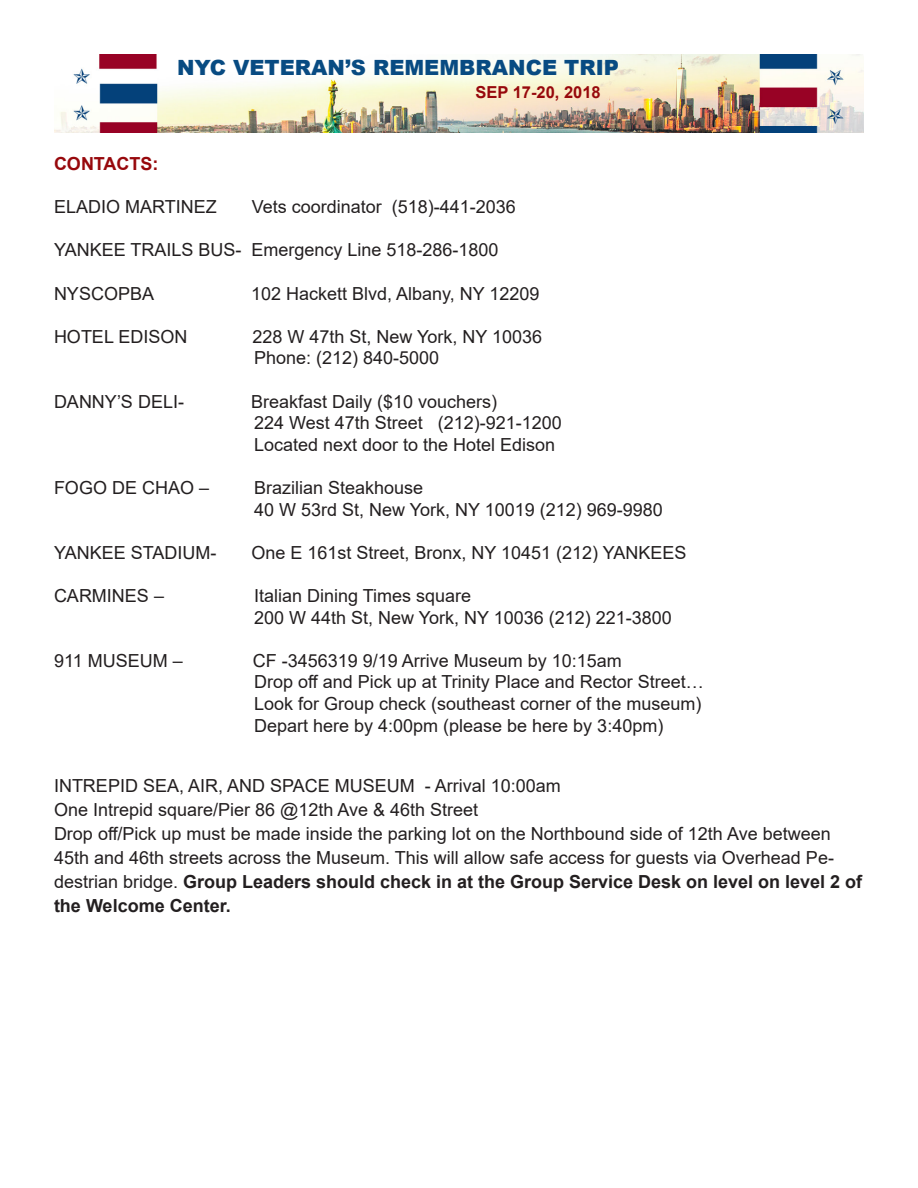
<style>
.page{position:relative;width:918px;height:1188px;background:#fff}
.page>*{position:absolute;margin:0;border:0;box-sizing:border-box;transform-origin:0 0}
.t1{font:900 21px "Arial";color:#084b82}
.t2{font:18px/24px "Arial";color:#231f20}
.t3{font:700 18px "Arial";color:#97080c}
.t4{font:700 16.5px "Arial";color:#97080c}
.s1{font-weight:700}
</style>
<div class="page">
<img style="left:54px;top:54px;width:810px;height:79px">
<p class="t1" style="left:177px;top:53px;width:444px">NYC VETERAN’S REMEMBRANCE TRIP</p>
<p class="t4" style="left:475px;top:80px;width:127px">SEP 17-20, 2018</p>
<p class="t3" style="left:54px;top:151px;width:106px">CONTACTS:</p>
<p class="t2" style="left:54px;top:195px;width:164px">ELADIO MARTINEZ</p>
<p class="t2" style="left:252px;top:195px;width:266px">Vets coordinator (518)-441-2036</p>
<p class="t2" style="left:54px;top:238px;width:446px">YANKEE TRAILS BUS- Emergency Line 518-286-1800</p>
<p class="t2" style="left:54px;top:281px;width:102px">NYSCOPBA</p>
<p class="t2" style="left:251px;top:281px;width:290px">102 Hackett Blvd, Albany, NY 12209</p>
<p class="t2" style="left:54px;top:324px;width:135px">HOTEL EDISON</p>
<p class="t2" style="left:252px;top:324px;width:291px">228 W 47th St, New York, NY 10036</p>
<p class="t2" style="left:254px;top:346px;width:187px">Phone: (212) 840-5000</p>
<p class="t2" style="left:54px;top:389px;width:132px">DANNY’S DELI-</p>
<p class="t2" style="left:251px;top:389px;width:248px">Breakfast Daily ($10 vouchers)</p>
<p class="t2" style="left:254px;top:411px;width:309px">224 West 47th Street (212)-921-1200</p>
<p class="t2" style="left:254px;top:432px;width:303px">Located next door to the Hotel Edison</p>
<p class="t2" style="left:54px;top:476px;width:157px">FOGO DE CHAO –</p>
<p class="t2" style="left:254px;top:476px;width:171px">Brazilian Steakhouse</p>
<p class="t2" style="left:254px;top:497px;width:410px">40 W 53rd St, New York, NY 10019 (212) 969-9980</p>
<p class="t2" style="left:54px;top:540px;width:164px">YANKEE STADIUM-</p>
<p class="t2" style="left:251px;top:540px;width:437px">One E 161st Street, Bronx, NY 10451 (212) YANKEES</p>
<p class="t2" style="left:54px;top:584px;width:112px">CARMINES –</p>
<p class="t2" style="left:254px;top:584px;width:219px">Italian Dining Times square</p>
<p class="t2" style="left:254px;top:605px;width:419px">200 W 44th St, New York, NY 10036 (212) 221-3800</p>
<p class="t2" style="left:54px;top:648px;width:130px">911 MUSEUM –</p>
<p class="t2" style="left:253px;top:648px;width:371px">CF -3456319 9/19 Arrive Museum by 10:15am</p>
<p class="t2" style="left:254px;top:670px;width:451px">Drop off and Pick up at Trinity Place and Rector Street…</p>
<p class="t2" style="left:254px;top:692px;width:449px">Look for Group check (southeast corner of the museum)</p>
<p class="t2" style="left:254px;top:713px;width:411px">Depart here by 4:00pm (please be here by 3:40pm)</p>
<p class="t2" style="left:54px;top:774px;width:508px">INTREPID SEA, AIR, AND SPACE MUSEUM - Arrival 10:00am</p>
<p class="t2" style="left:54px;top:798px;width:426px">One Intrepid square/Pier 86 @12th Ave &amp; 46th Street</p>
<p class="t2" style="left:54px;top:822px;width:810px">Drop off/Pick up must be made inside the parking lot on the Northbound side of 12th Ave between 45th and 46th streets across the Museum. This will allow safe access for guests via Overhead Pe&shy;destrian bridge. <span class="s1">Group Leaders should check in at the Group Service Desk on level on level 2 of the Welcome Center.</span></p>
</div>
